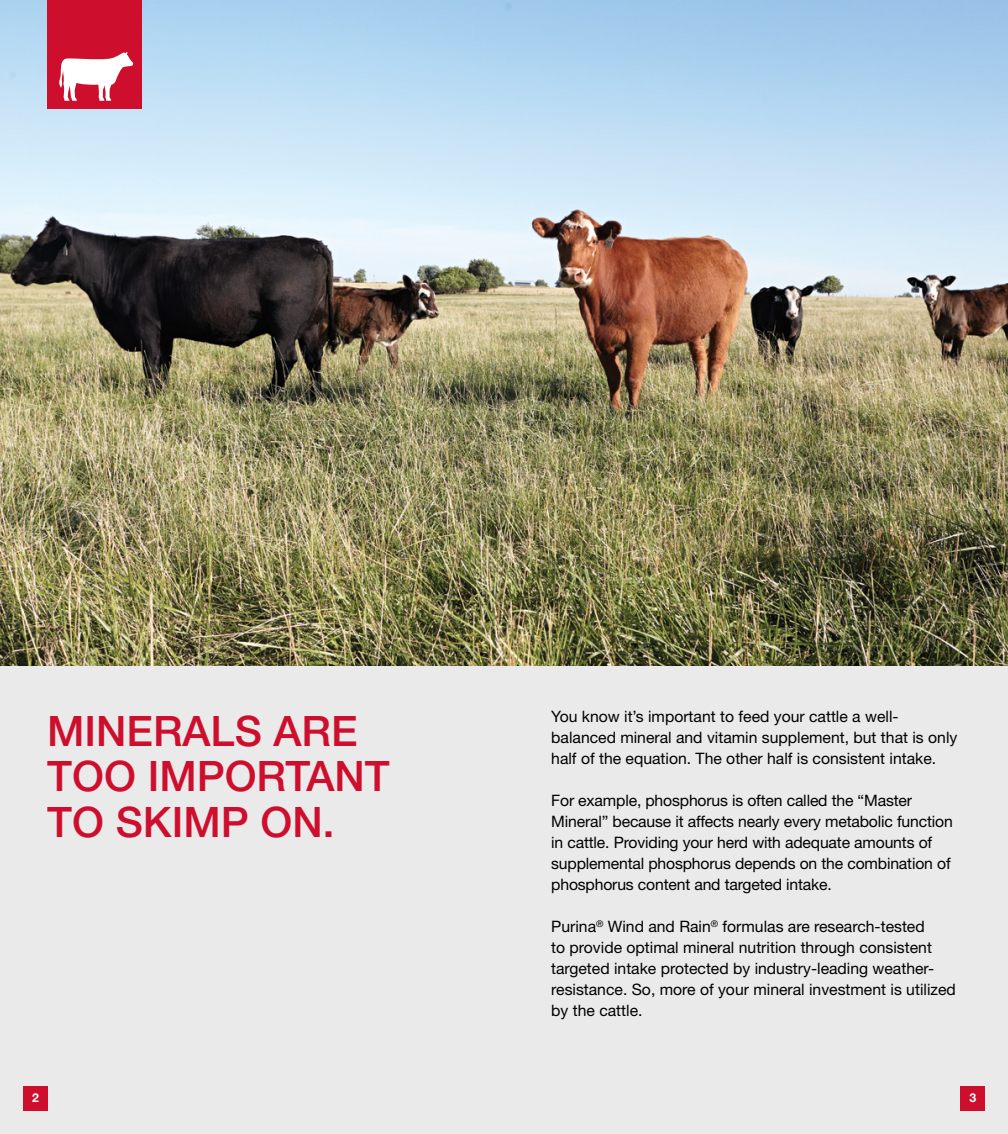
<style>
.page{position:relative;width:1008px;height:1134px;background:#eaeaea}
.page>*{position:absolute;margin:0;border:0;box-sizing:border-box;transform-origin:0 0}
.t1{font:500 42px/45.5px "Helvetica Neue";color:#ce0e2d}
.t2{font:15.75px/21px "Helvetica Neue";color:#000}
.t3{font:700 12.25px "Helvetica Neue";color:#fff}
</style>
<div class="page">
<div style="left:961px;top:1087px;width:24px;height:24px;background:#ce0e2d"></div>
<div style="left:24px;top:1087px;width:24px;height:24px;background:#ce0e2d"></div>
<img style="left:0;top:0;width:1008px;height:665px">
<div style="left:47px;top:0;width:95px;height:109px;background:#ce0e2d"></div>
<svg style="left:59px;top:52px;width:74px;height:49px"></svg>
<h1 class="t1" style="left:47px;top:708px;width:344px">MINERALS ARE<br>TOO IMPORTANT<br>TO SKIMP ON.</h1>
<p class="t2" style="left:551px;top:705px;width:408px">You know it’s important to feed your cattle a well&shy;balanced mineral and vitamin supplement, but that is only half of the equation. The other half is consistent intake.</p>
<p class="t2" style="left:551px;top:789px;width:403px">For example, phosphorus is often called the “Master Mineral” because it affects nearly every metabolic function in cattle. Providing your herd with adequate amounts of supplemental phosphorus depends on the combination of phosphorus content and targeted intake.</p>
<p class="t2" style="left:551px;top:915px;width:406px">Purina<sup>®</sup> Wind and Rain<sup>®</sup> formulas are research-tested<br>to provide optimal mineral nutrition through consistent targeted intake protected by industry-leading weather&shy;resistance. So, more of your mineral investment is utilized by the cattle.</p>
<p class="t3" style="left:32px;top:1090px;width:8px">2</p>
<p class="t3" style="left:969px;top:1091px;width:8px">3</p>
</div>
